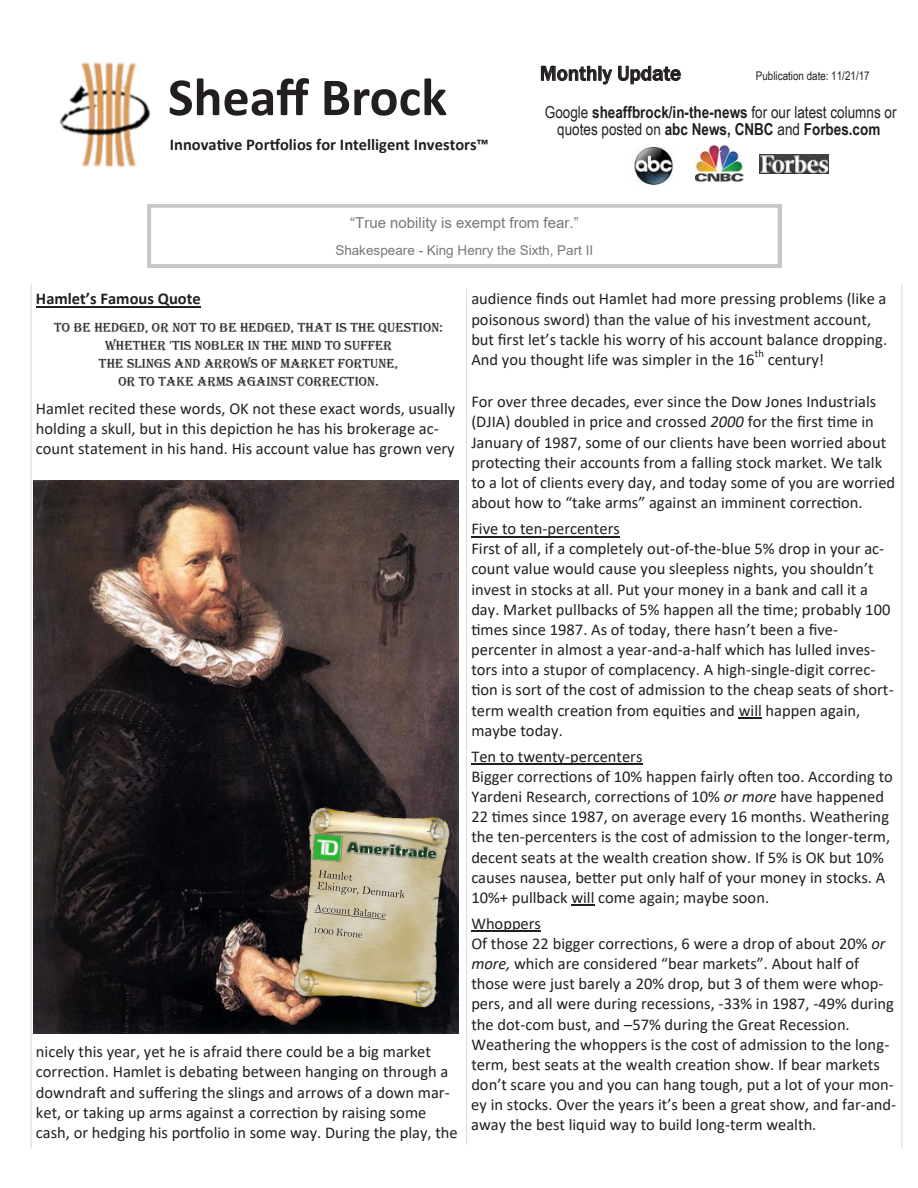
<style>
.page{position:relative;width:918px;height:1188px;background:#fff}
.page>*{position:absolute;margin:0;border:0;box-sizing:border-box;transform-origin:0 0}
.t1{font:700 54px "Calibri";color:#231f20}
.t2{font:500 21px "Franklin Gothic";color:#231f20}
.t3{font:16.5px/20.1px "Calibri";color:#231f20}
.t4{font:700 16.5px/17px "Arial Narrow";color:#231f20;text-align:center}
.t5{font:700 16.5px "Calibri";color:#231f20}
.t6{font:15px "Arial";color:#76787b}
.t7{font:13.5px/17.9px "Algerian";color:#231f20;text-align:center}
.t8{font:13.5px "Arial";color:#76787b}
.t9{font:12px "Arial Narrow";color:#231f20}
.t10{font:10.65px "Calibri";color:#231f20}
.s1{font-weight:400}
.s2{font-style:italic}
</style>
<div class="page">
<hr style="left:466px;top:289px;width:1px;height:855px;background:#dcdddf">
<hr style="left:31px;top:284px;width:1px;height:865px;background:#dcdddf">
<hr style="left:901px;top:284px;width:1px;height:865px;background:#dcdddf">
<hr style="left:36px;top:306px;width:165px;height:1px;background:#231f20">
<hr style="left:471px;top:536px;width:149px;height:1px;background:#231f20">
<svg style="left:739px;top:717px;width:23px;height:1px"></svg>
<hr style="left:471px;top:764px;width:172px;height:1px;background:#231f20">
<svg style="left:571px;top:905px;width:24px;height:1px"></svg>
<hr style="left:471px;top:931px;width:70px;height:1px;background:#231f20">
<svg style="left:148px;top:204px;width:633px;height:63px"></svg>
<img style="left:59px;top:62px;width:92px;height:106px">
<svg style="left:541px;top:65px;width:71px;height:20px"></svg>
<svg style="left:618px;top:66px;width:63px;height:18px"></svg>
<img style="left:634px;top:147px;width:40px;height:38px">
<img style="left:695px;top:144px;width:48px;height:39px">
<img style="left:759px;top:154px;width:70px;height:19px">
<img style="left:34px;top:481px;width:424px;height:552px">
<img style="left:293px;top:805px;width:161px;height:206px">
<svg style="left:317px;top:872px;width:88px;height:26px;background:#c2b9a1"></svg>
<svg style="left:314px;top:904px;width:72px;height:16px"></svg>
<svg style="left:314px;top:927px;width:48px;height:11px"></svg>
<img style="left:310px;top:832px;width:129px;height:40px">
<p class="t1" style="left:168px;top:59px;width:281px">Sheaff Brock</p>
<p class="t5" style="left:170px;top:132px;width:320px">Innovative Portfolios for Intelligent Investors™</p>
<p class="t2" style="left:540px;top:60px;width:143px">Monthly Update</p>
<p class="t9" style="left:756px;top:67px;width:115px">Publication date: 11/21/17</p>
<p class="t4" style="left:545px;top:103px;width:353px"><span class="s1">Google</span> sheaffbrock/in-the-news <span class="s1">for our latest columns or quotes posted on</span> abc News, CNBC <span class="s1">and</span> Forbes.com</p>
<p class="t6" style="left:350px;top:212px;width:230px">“True nobility is exempt from fear.”</p>
<p class="t8" style="left:335px;top:240px;width:259px">Shakespeare - King Henry the Sixth, Part II</p>
<p class="t5" style="left:36px;top:287px;width:166px">Hamlet’s Famous Quote</p>
<p class="t7" style="left:54px;top:319px;width:391px">TO BE HEDGED, OR NOT TO BE HEDGED, THAT IS THE QUESTION:<br>WHETHER 'TIS NOBLER IN THE MIND TO SUFFER<br>THE SLINGS AND ARROWS OF MARKET FORTUNE,<br>OR TO TAKE ARMS AGAINST CORRECTION.</p>
<p class="t3" style="left:36px;top:398px;width:421px">Hamlet recited these words, OK not these exact words, usually holding a skull, but in this depiction he has his brokerage ac&shy;count statement in his hand. His account value has grown very</p>
<p class="t3" style="left:36px;top:1041px;width:423px">nicely this year, yet he is afraid there could be a big market correction. Hamlet is debating between hanging on through a downdraft and suffering the slings and arrows of a down mar&shy;ket, or taking up arms against a correction by raising some cash, or hedging his portfolio in some way. During the play, the</p>
<p class="t3" style="left:471px;top:289px;width:417px">audience finds out Hamlet had more pressing problems (like a poisonous sword) than the value of his investment account, but first let’s tackle his worry of his account balance dropping.<br>And you thought life was simpler in the 16</p>
<p class="t10" style="left:755px;top:346px;width:11px">th</p>
<p class="t3" style="left:768px;top:349px;width:58px">century!</p>
<p class="t3" style="left:471px;top:391px;width:425px">For over three decades, ever since the Dow Jones Industrials (DJIA) doubled in price and crossed <span class="s2">2000</span> for the first time in January of 1987, some of our clients have been worried about protecting their accounts from a falling stock market. We talk to a lot of clients every day, and today some of you are worried about how to “take arms” against an imminent correction.</p>
<p class="t3" style="left:471px;top:518px;width:424px">Five to ten-percenters<br>First of all, if a completely out-of-the-blue 5% drop in your ac&shy;count value would cause you sleepless nights, you shouldn’t invest in stocks at all. Put your money in a bank and call it a day. Market pullbacks of 5% happen all the time; probably 100 times since 1987. As of today, there hasn’t been a five&shy;percenter in almost a year-and-a-half which has lulled inves&shy;tors into a stupor of complacency. A high-single-digit correc&shy;tion is sort of the cost of admission to the cheap seats of short&shy;term wealth creation from equities and will happen again, maybe today.</p>
<p class="t3" style="left:471px;top:746px;width:423px">Ten to twenty-percenters<br>Bigger corrections of 10% happen fairly often too. According to Yardeni Research, corrections of 10% <span class="s2">or more</span> have happened 22 times since 1987, on average every 16 months. Weathering the ten-percenters is the cost of admission to the longer-term, decent seats at the wealth creation show. If 5% is OK but 10% causes nausea, better put only half of your money in stocks. A 10%+ pullback will come again; maybe soon.</p>
<p class="t3" style="left:471px;top:913px;width:427px">Whoppers<br>Of those 22 bigger corrections, 6 were a drop of about 20% <span class="s2">or more,</span> which are considered “bear markets”. About half of those were just barely a 20% drop, but 3 of them were whop&shy;pers, and all were during recessions, -33% in 1987, -49% during the dot-com bust, and –57% during the Great Recession.<br>Weathering the whoppers is the cost of admission to the long&shy;term, best seats at the wealth creation show. If bear markets don’t scare you and you can hang tough, put a lot of your mon&shy;ey in stocks. Over the years it’s been a great show, and far-and&shy;away the best liquid way to build long-term wealth.</p>
</div>
